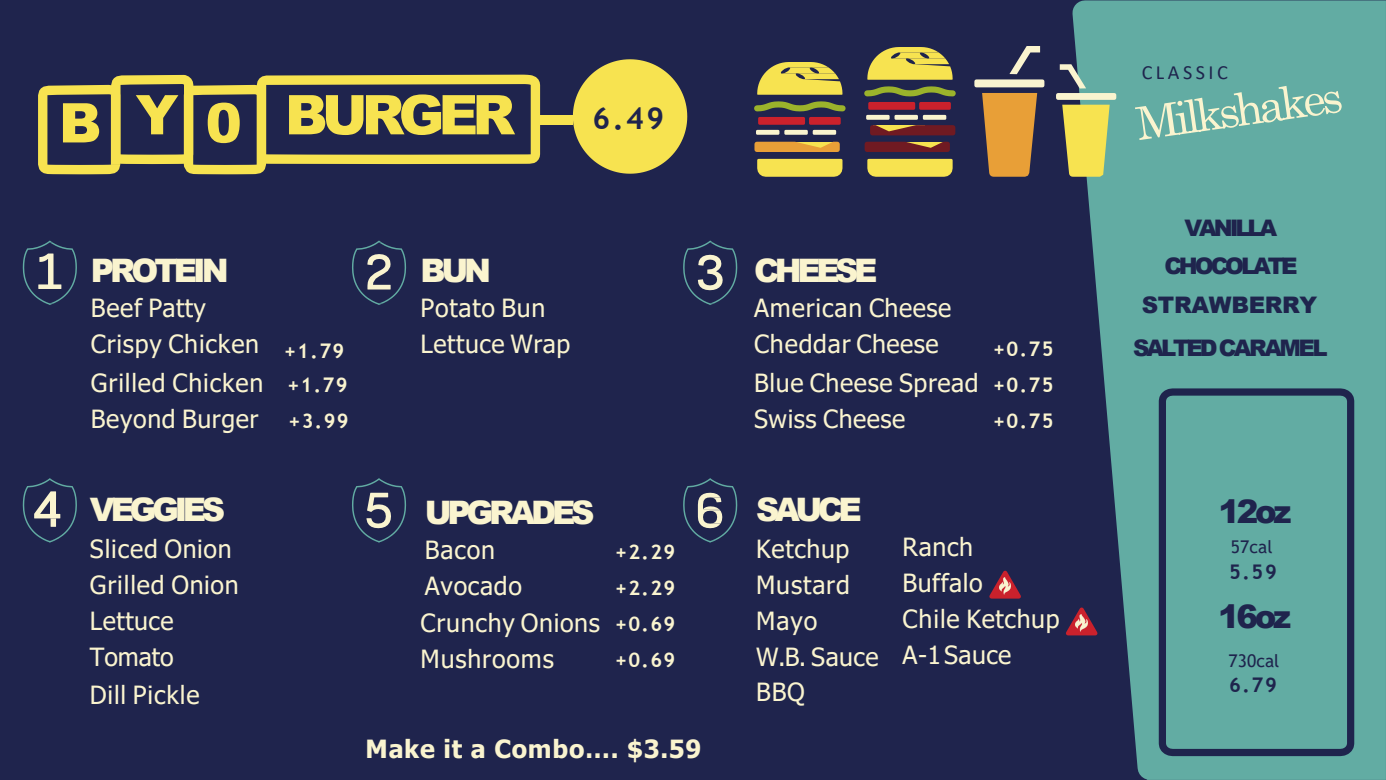
<style>
.page{position:relative;width:1386px;height:780px;background:#fff}
.page>*{position:absolute;margin:0;border:0;box-sizing:border-box;transform-origin:0 0}
.t1{font:900 54.69px "Arial";letter-spacing:-.105em;color:#f7e350}
.t2{font:900 32.38px "Arial";letter-spacing:-.135em;color:#faf4cf}
.t3{font:900 32.38px "Arial";letter-spacing:-.1em;color:#1f244d}
.t4{font:700 30.28px "Trebuchet MS";color:#1f244d}
.t5{font:25.03px/35.9px "Tahoma";letter-spacing:.025em;color:#faf4cf}
.t6{font:700 25.03px "Tahoma";letter-spacing:.03em;color:#faf4cf}
.t7{font:900 22.75px/38.2px "Arial";letter-spacing:-.135em;color:#1f244d;text-align:center}
.t8{font:900 22.75px "Arial";letter-spacing:-.11em;color:#1f244d}
.t9{font:900 22.75px "Arial";letter-spacing:-.015em;color:#1f244d}
.t10{font:700 20.12px "Trebuchet MS";letter-spacing:.065em;color:#faf4cf}
.t11{font:700 20.12px "Trebuchet MS";color:#1f244d}
.t12{font:20.12px "Calibri";letter-spacing:.17em;color:#1f244d}
.t13{font:17.5px "Trebuchet MS";letter-spacing:.005em;color:#1f244d}
.s1{font-family:"Trebuchet MS";font-weight:700;font-size:20.12px}
</style>
<div class="page">
<div style="left:0;top:0;width:1385px;height:779px;background:#1f244d"></div>
<svg style="left:1072px;top:0;width:313px;height:779px;fill:#62aca3"></svg>
<div style="left:533px;top:115px;width:40px;height:10px;background:#f7e350"></div>
<svg style="left:38px;top:75px;width:502px;height:99px"></svg>
<svg style="left:989px;top:570px;width:31px;height:28px"></svg>
<img style="left:999px;top:577px;width:11px;height:17px">
<svg style="left:1066px;top:607px;width:31px;height:28px"></svg>
<img style="left:1075px;top:614px;width:12px;height:17px">
<svg style="left:573px;top:59px;width:114px;height:115px"></svg>
<svg style="left:1153px;top:384px;width:204px;height:375px;background:#5b9e9a"></svg>
<svg style="left:1134px;top:86px;width:207px;height:54px;background:#7fb9ab"></svg>
<svg style="left:23px;top:240px;width:54px;height:65px"></svg>
<svg style="left:683px;top:240px;width:54px;height:65px"></svg>
<svg style="left:352px;top:240px;width:54px;height:65px"></svg>
<svg style="left:683px;top:478px;width:54px;height:65px"></svg>
<svg style="left:23px;top:478px;width:54px;height:65px"></svg>
<div style="left:51px;top:499px;width:5px;height:14px;background:#faf4cf"></div>
<svg style="left:352px;top:478px;width:54px;height:65px"></svg>
<svg style="left:867px;top:47px;width:85px;height:33px"></svg>
<svg style="left:867px;top:159px;width:85px;height:18px;background:#efdc4f"></svg>
<svg style="left:864px;top:86px;width:91px;height:10px"></svg>
<svg style="left:864px;top:142px;width:85px;height:10px"></svg>
<svg style="left:866px;top:102px;width:89px;height:33px"></svg>
<svg style="left:757px;top:62px;width:85px;height:33px"></svg>
<svg style="left:757px;top:159px;width:85px;height:18px;background:#efdc4f"></svg>
<svg style="left:754px;top:101px;width:91px;height:10px"></svg>
<svg style="left:754px;top:142px;width:85px;height:10px"></svg>
<svg style="left:756px;top:117px;width:84px;height:18px"></svg>
<svg style="left:982px;top:93px;width:55px;height:84px;background:#ca8d3a"></svg>
<svg style="left:974px;top:46px;width:70px;height:41px"></svg>
<svg style="left:1056px;top:64px;width:60px;height:113px"></svg>
<h2 class="t1" style="left:59px;top:75px;width:457px">B Y 0 BURGER</h2>
<p class="t4" style="left:592px;top:99px;width:73px">6.49</p>
<p class="t2" style="left:91px;top:247px;width:139px">PROTEIN</p>
<p class="t5" style="left:91px;top:291px;width:170px">Beef Patty<br>Crispy Chicken</p>
<p class="t5" style="left:91px;top:366px;width:258px">Grilled Chicken <span class="s1">+1.79</span></p>
<p class="t5" style="left:91px;top:402px;width:169px">Beyond Burger</p>
<p class="t10" style="left:288px;top:408px;width:62px">+3.99</p>
<p class="t10" style="left:284px;top:338px;width:62px">+1.79</p>
<p class="t2" style="left:420px;top:247px;width:72px">BUN</p>
<p class="t5" style="left:420px;top:291px;width:151px">Potato Bun<br>Lettuce Wrap</p>
<p class="t2" style="left:90px;top:486px;width:137px">VEGGIES</p>
<p class="t5" style="left:90px;top:532px;width:150px">Sliced Onion<br>Grilled Onion<br>Lettuce<br>Tomato</p>
<p class="t5" style="left:90px;top:677px;width:111px">Dill Pickle</p>
<p class="t2" style="left:425px;top:488px;width:171px">UPGRADES</p>
<p class="t5" style="left:425px;top:533px;width:98px">Bacon<br>Avocado</p>
<p class="t10" style="left:615px;top:538px;width:62px">+2.29</p>
<p class="t10" style="left:615px;top:575px;width:62px">+2.29</p>
<p class="t5" style="left:420px;top:605px;width:256px">Crunchy Onions <span class="s1">+0.69</span></p>
<p class="t5" style="left:420px;top:641px;width:135px">Mushrooms</p>
<p class="t10" style="left:615px;top:647px;width:62px">+0.69</p>
<p class="t6" style="left:365px;top:730px;width:337px">Make it a Combo…. $3.59</p>
<p class="t2" style="left:754px;top:247px;width:125px">CHEESE</p>
<p class="t5" style="left:754px;top:291px;width:199px">American Cheese<br>Cheddar Cheese</p>
<p class="t10" style="left:993px;top:336px;width:62px">+0.75</p>
<p class="t5" style="left:754px;top:366px;width:301px">Blue Cheese Spread <span class="s1">+0.75</span></p>
<p class="t10" style="left:993px;top:408px;width:62px">+0.75</p>
<p class="t5" style="left:754px;top:402px;width:153px">Swiss Cheese</p>
<p class="t2" style="left:756px;top:486px;width:107px">SAUCE</p>
<p class="t5" style="left:756px;top:532px;width:95px;text-align:justify">Ketchup Mustard Mayo</p>
<p class="t5" style="left:756px;top:639px;width:124px">W.B. Sauce<br>BBQ</p>
<p class="t5" style="left:902px;top:529px;width:82px;line-height:36.1px">Ranch<br>Buffalo</p>
<p class="t5" style="left:902px;top:602px;width:159px;line-height:36.2px">Chile Ketchup<br>A-1Sauce</p>
<p class="t12" style="left:1141px;top:59px;width:87px">CLASSIC</p>
<p class="t7" style="left:1164px;top:208px;width:135px">VANILLA<br>CHOCOLATE</p>
<p class="t9" style="left:1141px;top:288px;width:177px">STRAWBERRY</p>
<p class="t8" style="left:1133px;top:331px;width:196px">SALTED CARAMEL</p>
<p class="t3" style="left:1218px;top:488px;width:74px">12oz</p>
<p class="t13" style="left:1230px;top:535px;width:43px">57cal</p>
<p class="t11" style="left:1228px;top:558px;width:49px">5.59</p>
<p class="t3" style="left:1217px;top:592px;width:75px">16oz</p>
<p class="t13" style="left:1228px;top:649px;width:52px">730cal</p>
<p class="t11" style="left:1228px;top:671px;width:49px">6.79</p>
</div>
